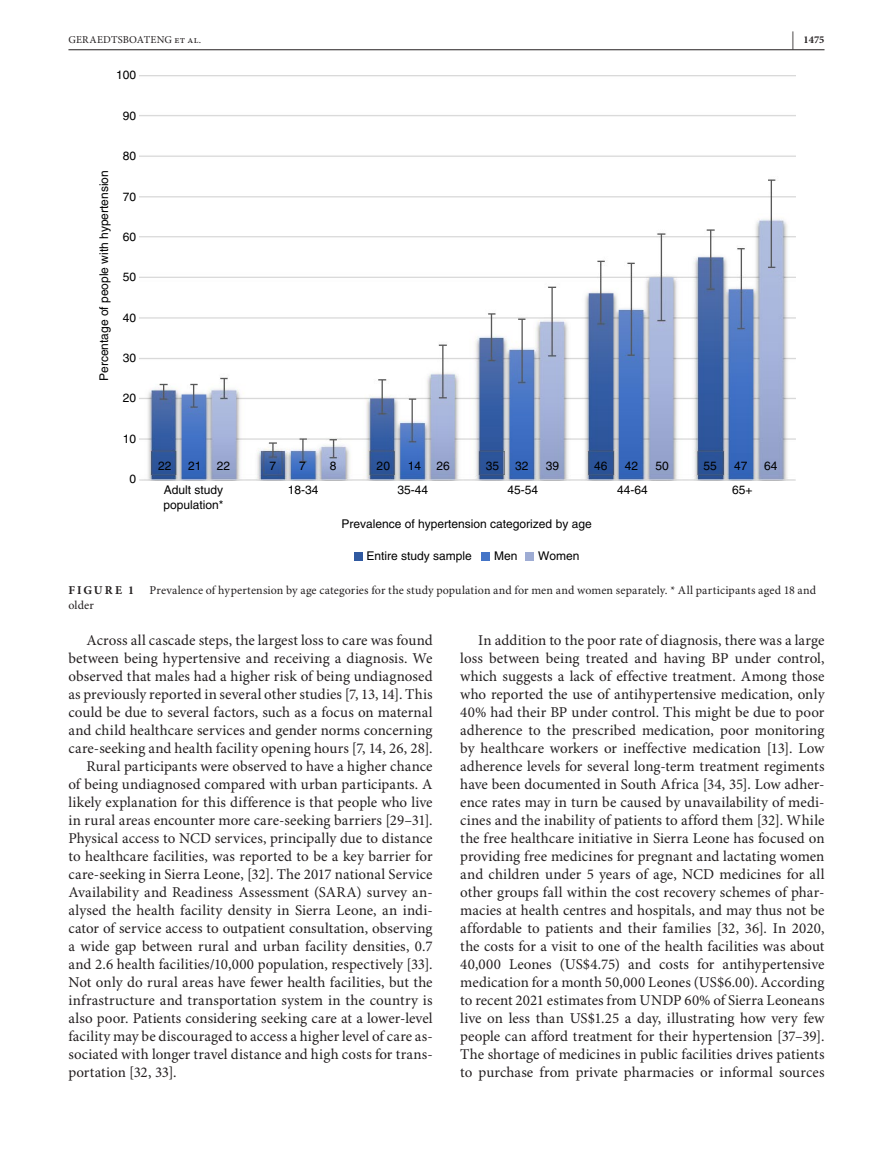
<style>
.page{position:relative;width:893px;height:1174px;background:#fff}
.page>*{position:absolute;margin:0;border:0;box-sizing:border-box;transform-origin:0 0}
.t1{font:15px/18px "Minion Pro";letter-spacing:.005em;color:#231f20;text-align:justify}
.t2{font:12px/14.4px "Helvetica";color:#000}
.t3{font:12px "Minion Pro";letter-spacing:.01em;color:#231f20}
.t4{font:700 12px "Minion Pro";letter-spacing:.17em;color:#231f20}
.t5{font:10.5px "Minion Pro";letter-spacing:.02em;color:#231f20}
.t6{font:700 10.5px "Minion Pro";color:#231f20}
.s1{font-size:18px}
</style>
<div class="page">
<hr style="left:68px;top:49px;width:756px;height:1px;background:#231f20">
<img style="left:140px;top:75px;width:655px;height:405px">
<div style="left:354px;top:552px;width:8px;height:8px;background:#3059a0"></div>
<div style="left:481px;top:552px;width:8px;height:8px;background:#4474c7"></div>
<div style="left:525px;top:552px;width:9px;height:8px;background:#9eacd4"></div>
<p class="t5" style="left:68px;top:33px;width:134px">GERAEDTSBOATENG et al.</p>
<p class="t6" style="left:792px;top:33px;width:34px"><span class="s1">|</span> 1475</p>
<p class="t2" style="left:116px;top:68px;width:22px">100</p>
<p class="t2" style="left:123px;top:108px;width:15px">90</p>
<p class="t2" style="left:123px;top:149px;width:15px">80</p>
<p class="t2" style="left:123px;top:189px;width:15px">70</p>
<p class="t2" style="left:97px;top:381px;width:212px;rotate:-90deg">Percentage of people with hypertension</p>
<p class="t2" style="left:123px;top:229px;width:15px">60</p>
<p class="t2" style="left:123px;top:270px;width:15px">50</p>
<p class="t2" style="left:123px;top:310px;width:15px">40</p>
<p class="t2" style="left:123px;top:351px;width:15px">30</p>
<p class="t2" style="left:123px;top:391px;width:15px">20</p>
<p class="t2" style="left:123px;top:431px;width:15px">10</p>
<p class="t2" style="left:129px;top:472px;width:8px">0</p>
<p class="t2" style="left:158px;top:459px;width:15px">22</p>
<p class="t2" style="left:188px;top:459px;width:15px">21</p>
<p class="t2" style="left:217px;top:459px;width:15px">22</p>
<p class="t2" style="left:269px;top:459px;width:8px">7</p>
<p class="t2" style="left:299px;top:459px;width:8px">7</p>
<p class="t2" style="left:330px;top:459px;width:8px">8</p>
<p class="t2" style="left:377px;top:459px;width:15px">20</p>
<p class="t2" style="left:408px;top:459px;width:15px">14</p>
<p class="t2" style="left:437px;top:459px;width:15px">26</p>
<p class="t2" style="left:486px;top:459px;width:15px">35</p>
<p class="t2" style="left:515px;top:459px;width:15px">32</p>
<p class="t2" style="left:546px;top:459px;width:15px">39</p>
<p class="t2" style="left:594px;top:459px;width:15px">46</p>
<p class="t2" style="left:625px;top:459px;width:15px">42</p>
<p class="t2" style="left:655px;top:459px;width:15px">50</p>
<p class="t2" style="left:703px;top:459px;width:15px">55</p>
<p class="t2" style="left:734px;top:459px;width:15px">47</p>
<p class="t2" style="left:764px;top:459px;width:15px">64</p>
<p class="t2" style="left:288px;top:483px;width:32px">18-34</p>
<p class="t2" style="left:507px;top:483px;width:32px">45-54</p>
<p class="t2" style="left:617px;top:483px;width:32px">44-64</p>
<p class="t2" style="left:342px;top:516px;width:252px">Prevalence of hypertension categorized by age</p>
<p class="t2" style="left:163px;top:483px;width:62px">Adult study population*</p>
<p class="t2" style="left:398px;top:483px;width:32px">35-44</p>
<p class="t2" style="left:732px;top:483px;width:22px">65+</p>
<p class="t2" style="left:366px;top:548px;width:107px">Entire study sample</p>
<p class="t2" style="left:494px;top:548px;width:25px">Men</p>
<p class="t2" style="left:538px;top:548px;width:43px">Women</p>
<p class="t4" style="left:69px;top:583px;width:67px">FIGURE 1</p>
<p class="t3" style="left:150px;top:583px;width:668px">Prevalence of hypertension by age categories for the study population and for men and women separately. * All participants aged 18 and</p>
<p class="t1" style="left:86px;top:632px;width:348px">Across all cascade steps, the largest loss to care was found</p>
<p class="t1" style="left:68px;top:650px;width:366px">between being hypertensive and receiving a diagnosis. We</p>
<p class="t1" style="left:68px;top:668px;width:366px">observed that males had a higher risk of being undiagnosed</p>
<p class="t1" style="left:68px;top:686px;width:366px">as previously reported in several other studies [7, 13, 14]. This</p>
<p class="t1" style="left:68px;top:704px;width:366px">could be due to several factors, such as a focus on maternal</p>
<p class="t1" style="left:68px;top:722px;width:366px">and child healthcare services and gender norms concerning</p>
<p class="t1" style="left:68px;top:740px;width:366px">care-seeking and health facility opening hours [7, 14, 26, 28].</p>
<p class="t1" style="left:86px;top:758px;width:348px">Rural participants were observed to have a higher chance</p>
<p class="t1" style="left:68px;top:776px;width:366px">of being undiagnosed compared with urban participants. A</p>
<p class="t1" style="left:68px;top:794px;width:366px">likely explanation for this difference is that people who live</p>
<p class="t1" style="left:68px;top:812px;width:366px">in rural areas encounter more care-seeking barriers [29–31].</p>
<p class="t1" style="left:68px;top:830px;width:366px">Physical access to NCD services, principally due to distance</p>
<p class="t1" style="left:68px;top:848px;width:366px">to healthcare facilities, was reported to be a key barrier for</p>
<p class="t1" style="left:68px;top:866px;width:366px">care-seeking in Sierra Leone, [32]. The 2017 national Service</p>
<p class="t1" style="left:68px;top:884px;width:366px">Availability and Readiness Assessment (SARA) survey an-</p>
<p class="t1" style="left:68px;top:902px;width:366px">alysed the health facility density in Sierra Leone, an indi-</p>
<p class="t1" style="left:68px;top:920px;width:366px">cator of service access to outpatient consultation, observing</p>
<p class="t1" style="left:68px;top:938px;width:366px">a wide gap between rural and urban facility densities, 0.7</p>
<p class="t1" style="left:68px;top:956px;width:366px">and 2.6 health facilities/10,000 population, respectively [33].</p>
<p class="t1" style="left:68px;top:974px;width:366px">Not only do rural areas have fewer health facilities, but the</p>
<p class="t1" style="left:68px;top:992px;width:366px">infrastructure and transportation system in the country is</p>
<p class="t1" style="left:68px;top:1010px;width:366px">also poor. Patients considering seeking care at a lower-level</p>
<p class="t1" style="left:68px;top:1028px;width:366px">facility may be discouraged to access a higher level of care as-</p>
<p class="t1" style="left:68px;top:1046px;width:366px">sociated with longer travel distance and high costs for trans-</p>
<p class="t1" style="left:68px;top:1064px;width:110px">portation [32, 33].</p>
<p class="t1" style="left:460px;top:632px;width:366px;text-indent:18px">In addition to the poor rate of diagnosis, there was a large loss between being treated and having BP under control, which suggests a lack of effective treatment. Among those who reported the use of antihypertensive medication, only 40% had their BP under control. This might be due to poor adherence to the prescribed medication, poor monitoring by healthcare workers or ineffective medication [13]. Low adherence levels for several long-term treatment regiments have been documented in South Africa [34, 35]. Low adher&shy;ence rates may in turn be caused by unavailability of medi&shy;cines and the inability of patients to afford them [32]. While the free healthcare initiative in Sierra Leone has focused on providing free medicines for pregnant and lactating women and children under 5 years of age, NCD medicines for all other groups fall within the cost recovery schemes of phar&shy;macies at health centres and hospitals, and may thus not be affordable to patients and their families [32, 36]. In 2020, the costs for a visit to one of the health facilities was about 40,000 Leones (US$4.75) and costs for antihypertensive medication for a month 50,000 Leones (US$6.00). According to recent 2021 estimates from UNDP 60% of Sierra Leoneans live on less than US$1.25 a day, illustrating how very few people can afford treatment for their hypertension [37–39].<br>The shortage of medicines in public facilities drives patients to purchase from private pharmacies or informal sources</p>
</div>
